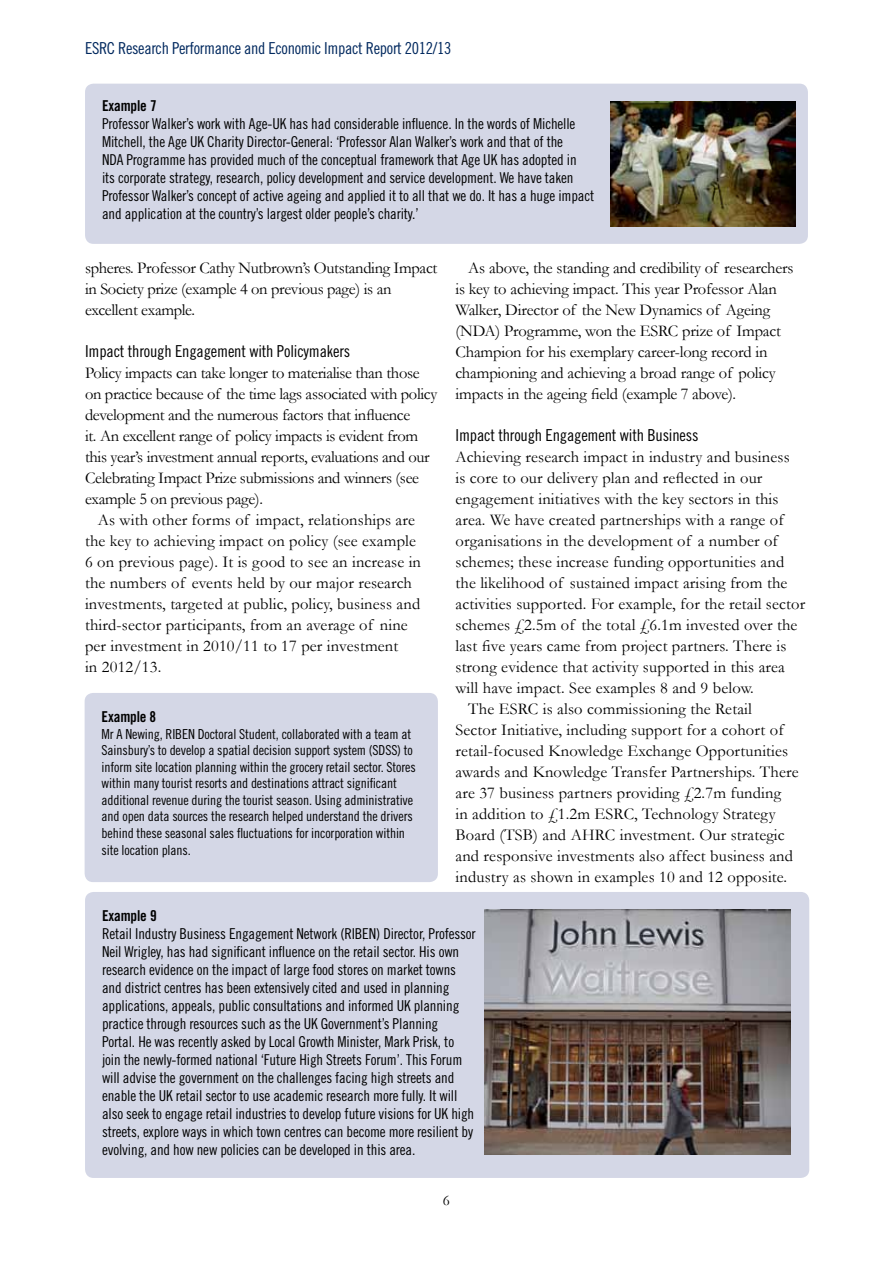
<style>
.page{position:relative;width:893px;height:1263px;background:#fff}
.page>*{position:absolute;margin:0;border:0;box-sizing:border-box;transform-origin:0 0}
.t1{font:16.5px/21px "Garamond";letter-spacing:.01em;color:#000}
.t2{font:16.5px/21px "Garamond";letter-spacing:-.02em;color:#000}
.t3{font:16.5px/21px "Garamond";letter-spacing:-.01em;color:#000}
.t4{font:16.5px "Trade Gothic LT Std Cn 18";letter-spacing:-.01em;color:#000}
.t5{font:16.5px "Trade Gothic LT Std Cn 18";letter-spacing:-.02em;color:#00285e}
.t6{font:15px/18px "Trade Gothic LT Std Cn 18";letter-spacing:-.01em;color:#000}
.t7{font:15px "Trade Gothic LT Std Bd Cn 20";letter-spacing:-.01em;color:#000}
.t8{font:15px "Garamond";color:#000}
.t9{font:13.8px/16.5px "Trade Gothic LT Std Cn 18";letter-spacing:-.01em;color:#000}
</style>
<div class="page">
<div style="left:85px;top:693px;width:353px;height:189px;background:#d4d7e6;border-radius:9px"></div>
<div style="left:85px;top:892px;width:724px;height:286px;background:#d4d7e6;border-radius:9px"></div>
<img style="left:485px;top:910px;width:306px;height:245px">
<div style="left:85px;top:84px;width:723px;height:160px;background:#d4d7e6;border-radius:9px"></div>
<img style="left:610px;top:102px;width:185px;height:125px">
<p class="t5" style="left:85px;top:38px;width:368px">ESRC Research Performance and Economic Impact Report 2012/13</p>
<p class="t7" style="left:102px;top:97px;width:56px">Example 7</p>
<p class="t6" style="left:102px;top:115px;width:494px">Professor Walker’s work with Age-UK has had considerable influence. In the words of Michelle Mitchell, the Age UK Charity Director-General: ‘Professor Alan Walker’s work and that of the<br>NDA Programme has provided much of the conceptual framework that Age UK has adopted in<br>its corporate strategy, research, policy development and service development. We have taken Professor Walker’s concept of active ageing and applied it to all that we do. It has a huge impact and application at the country’s largest older people’s charity.’</p>
<p class="t2" style="left:85px;top:257px;width:354px">spheres. Professor Cathy Nutbrown’s Outstanding Impact in Society prize (example 4 on previous page) is an excellent example.</p>
<p class="t4" style="left:85px;top:341px;width:267px">Impact through Engagement with Policymakers</p>
<p class="t2" style="left:85px;top:362px;width:354px">Policy impacts can take longer to materialise than those on practice because of the time lags associated with policy development and the numerous factors that influence<br>it. An excellent range of policy impacts is evident from this year’s investment annual reports, evaluations and our Celebrating Impact Prize submissions and winners (see example 5 on previous page).</p>
<p class="t1" style="left:85px;top:509px;width:337px;text-indent:13px">As with other forms of impact, relationships are the key to achieving impact on policy (see example 6 on previous page). It is good to see an increase in the numbers of events held by our major research investments, targeted at public, policy, business and third-sector participants, from an average of nine per investment in 2010/11 to 17 per investment<br>in 2012/13.</p>
<p class="t7" style="left:102px;top:708px;width:56px">Example 8</p>
<p class="t9" style="left:102px;top:725px;width:316px">Mr A Newing, RIBEN Doctoral Student, collaborated with a team at Sainsbury’s to develop a spatial decision support system (SDSS) to inform site location planning within the grocery retail sector. Stores within many tourist resorts and destinations attract significant additional revenue during the tourist season. Using administrative and open data sources the research helped understand the drivers behind these seasonal sales fluctuations for incorporation within site location plans.</p>
<p class="t3" style="left:455px;top:257px;width:339px;text-indent:13px">As above, the standing and credibility of researchers is key to achieving impact. This year Professor Alan Walker, Director of the New Dynamics of Ageing (NDA) Programme, won the ESRC prize of Impact Champion for his exemplary career-long record in championing and achieving a broad range of policy impacts in the ageing field (example 7 above).</p>
<p class="t4" style="left:455px;top:425px;width:244px">Impact through Engagement with Business</p>
<p class="t1" style="left:455px;top:446px;width:336px">Achieving research impact in industry and business</p>
<p class="t1" style="left:455px;top:467px;width:308px">is core to our delivery plan and reflected in our</p>
<p class="t1" style="left:455px;top:488px;width:325px">engagement initiatives with the key sectors in this</p>
<p class="t1" style="left:455px;top:509px;width:330px">area. We have created partnerships with a range of</p>
<p class="t1" style="left:455px;top:530px;width:324px">organisations in the development of a number of</p>
<p class="t1" style="left:455px;top:551px;width:330px">schemes; these increase funding opportunities and</p>
<p class="t1" style="left:455px;top:572px;width:333px">the likelihood of sustained impact arising from the</p>
<p class="t1" style="left:455px;top:593px;width:351px">activities supported. For example, for the retail sector</p>
<p class="t1" style="left:455px;top:614px;width:343px">schemes £2.5m of the total £6.1m invested over the</p>
<p class="t1" style="left:455px;top:635px;width:332px">last five years came from project partners. There is</p>
<p class="t1" style="left:455px;top:656px;width:331px">strong evidence that activity supported in this area</p>
<p class="t1" style="left:455px;top:677px;width:300px">will have impact. See examples 8 and 9 below.</p>
<p class="t1" style="left:468px;top:698px;width:285px">The ESRC is also commissioning the Retail</p>
<p class="t1" style="left:455px;top:719px;width:330px">Sector Initiative, including support for a cohort of</p>
<p class="t1" style="left:455px;top:740px;width:334px">retail-focused Knowledge Exchange Opportunities</p>
<p class="t1" style="left:455px;top:761px;width:345px">awards and Knowledge Transfer Partnerships. There</p>
<p class="t1" style="left:455px;top:782px;width:327px">are 37 business partners providing £2.7m funding</p>
<p class="t1" style="left:455px;top:803px;width:322px">in addition to £1.2m ESRC, Technology Strategy</p>
<p class="t1" style="left:455px;top:824px;width:331px">Board (TSB) and AHRC investment. Our strategic</p>
<p class="t1" style="left:455px;top:845px;width:339px">and responsive investments also affect business and</p>
<p class="t1" style="left:455px;top:866px;width:333px">industry as shown in examples 10 and 12 opposite.</p>
<p class="t7" style="left:102px;top:907px;width:56px">Example 9</p>
<p class="t6" style="left:102px;top:925px;width:375px">Retail Industry Business Engagement Network (RIBEN) Director, Professor Neil Wrigley, has had significant influence on the retail sector. His own research evidence on the impact of large food stores on market towns and district centres has been extensively cited and used in planning applications, appeals, public consultations and informed UK planning practice through resources such as the UK Government’s Planning<br>Portal. He was recently asked by Local Growth Minister, Mark Prisk, to join the newly-formed national ‘Future High Streets Forum’. This Forum will advise the government on the challenges facing high streets and enable the UK retail sector to use academic research more fully. It will also seek to engage retail industries to develop future visions for UK high streets, explore ways in which town centres can become more resilient by evolving, and how new policies can be developed in this area.</p>
<p class="t8" style="left:443px;top:1191px;width:9px">6</p>
</div>
